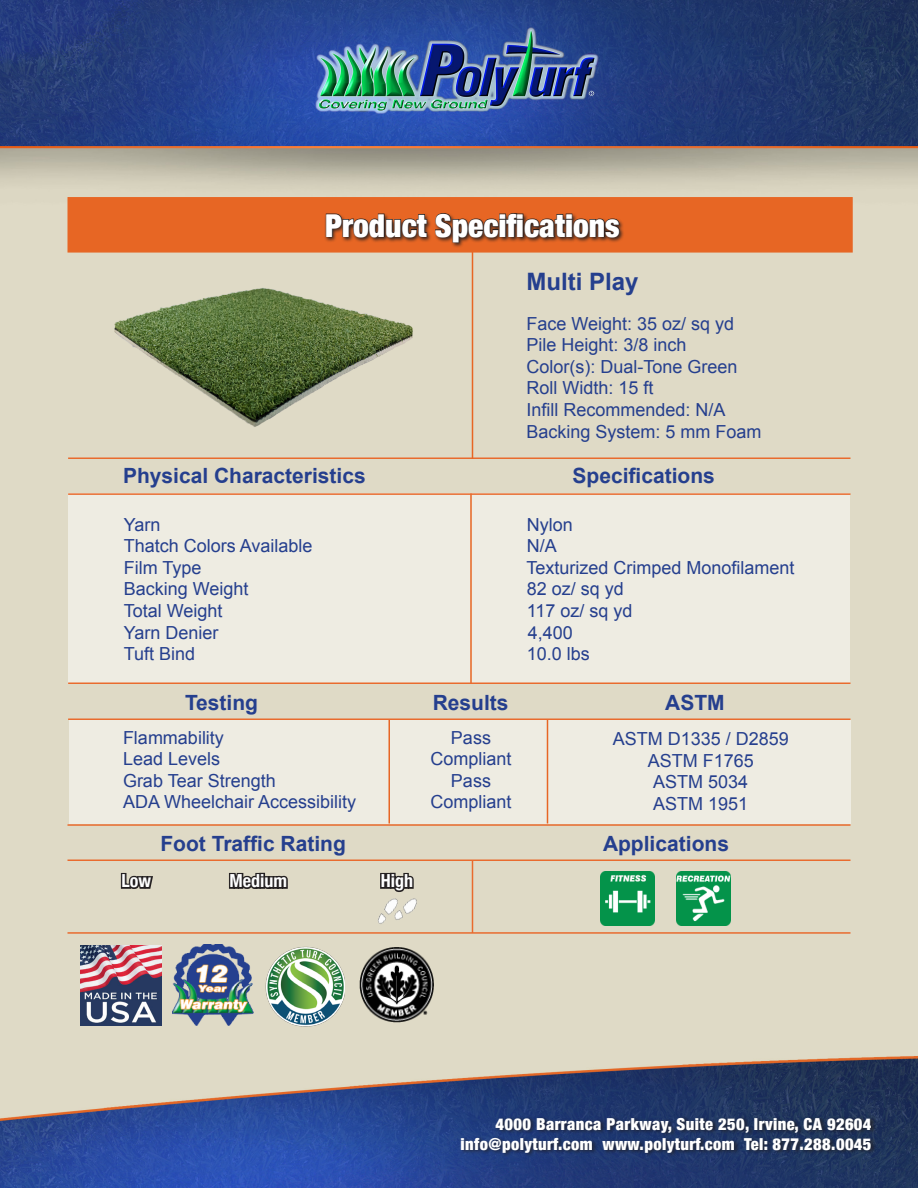
<style>
.page{position:relative;width:918px;height:1188px;background:#fff}
.page>*{position:absolute;margin:0;border:0;box-sizing:border-box;transform-origin:0 0}
.t1{font:900 condensed 31.5px "Helvetica Neue";color:#fff}
.t2{font:700 24px "Arial";color:#253f8e}
.t3{font:700 21px "Arial";color:#253f8e}
.t4{font:18px "Arial";color:#253f8e}
.t5{font:700 condensed 18px "Helvetica Neue";color:#fff}
.t6{font:900 condensed 16.5px/19.8px "Helvetica Neue";letter-spacing:.025em;color:#fff;text-align:right}
</style>
<div class="page">
<img style="left:0;top:0;width:918px;height:1188px">
<div style="left:460px;top:1116px;width:417px;height:42px;background:#231f20;opacity:.75"></div>
<div style="left:68px;top:494px;width:782px;height:190px;background:#eeece2"></div>
<img style="left:74px;top:253px;width:391px;height:200px">
<div style="left:68px;top:197px;width:785px;height:56px;background:#e76624;border:2px solid #e76624"></div>
<div style="left:324px;top:212px;width:301px;height:36px;background:#231f20;opacity:.89"></div>
<svg style="left:326px;top:213px;width:101px;height:25px"></svg>
<svg style="left:435px;top:213px;width:185px;height:30px"></svg>
<hr style="left:470px;top:494px;width:2px;height:190px;background:#e76624">
<hr style="left:68px;top:493px;width:783px;height:2px;background:#e96b2e">
<hr style="left:68px;top:932px;width:782px;height:2px;background:#e96b2e">
<hr style="left:68px;top:860px;width:782px;height:1px;background:#e96b2e">
<svg style="left:119px;top:846px;width:36px;height:75px;background:#c4bdab"></svg>
<svg style="left:227px;top:850px;width:63px;height:64px;background:#b9b1a0"></svg>
<svg style="left:379px;top:871px;width:37px;height:23px"></svg>
<hr style="left:472px;top:861px;width:1px;height:72px;background:#e96b2e">
<img style="left:372px;top:896px;width:52px;height:32px">
<hr style="left:68px;top:682px;width:783px;height:2px;background:#e96b2e">
<hr style="left:68px;top:824px;width:782px;height:2px;background:#e96b2e">
<hr style="left:68px;top:718px;width:783px;height:2px;background:#e96b2e">
<div style="left:69px;top:720px;width:781px;height:104px;background:#eeece2"></div>
<hr style="left:388px;top:720px;width:2px;height:104px;background:#e76624">
<hr style="left:547px;top:720px;width:1px;height:104px;background:#e76624">
<hr style="left:68px;top:458px;width:783px;height:1px;background:#e96b2e">
<hr style="left:472px;top:251px;width:1px;height:208px;background:#e76624">
<img style="left:172px;top:945px;width:81px;height:81px">
<img style="left:81px;top:945px;width:81px;height:81px">
<img style="left:357px;top:945px;width:81px;height:81px">
<img style="left:264px;top:945px;width:81px;height:81px">
<img style="left:600px;top:872px;width:54px;height:54px">
<img style="left:676px;top:872px;width:54px;height:53px">
<p class="t1" style="left:325px;top:199px;width:296px">Product Specifications</p>
<p class="t2" style="left:526px;top:266px;width:114px">Multi Play</p>
<p class="t4" style="left:526px;top:311px;width:209px">Face Weight: 35 oz/ sq yd</p>
<p class="t4" style="left:526px;top:333px;width:162px">Pile Height: 3/8 inch</p>
<p class="t4" style="left:526px;top:355px;width:213px">Color(s): Dual-Tone Green</p>
<p class="t4" style="left:526px;top:376px;width:129px">Roll Width: 15 ft</p>
<p class="t4" style="left:526px;top:398px;width:201px">Infill Recommended: N/A</p>
<p class="t4" style="left:526px;top:419px;width:237px">Backing System: 5 mm Foam</p>
<p class="t3" style="left:123px;top:462px;width:244px">Physical Characteristics</p>
<p class="t3" style="left:573px;top:462px;width:144px">Specifications</p>
<p class="t4" style="left:124px;top:512px;width:38px">Yarn</p>
<p class="t4" style="left:527px;top:512px;width:48px">Nylon</p>
<p class="t4" style="left:124px;top:534px;width:190px">Thatch Colors Available</p>
<p class="t4" style="left:527px;top:534px;width:32px">N/A</p>
<p class="t4" style="left:124px;top:556px;width:79px">Film Type</p>
<p class="t4" style="left:526px;top:556px;width:270px">Texturized Crimped Monofilament</p>
<p class="t4" style="left:124px;top:577px;width:126px">Backing Weight</p>
<p class="t4" style="left:527px;top:577px;width:99px">82 oz/ sq yd</p>
<p class="t4" style="left:124px;top:599px;width:100px">Total Weight</p>
<p class="t4" style="left:527px;top:599px;width:107px">117 oz/ sq yd</p>
<p class="t4" style="left:124px;top:620px;width:96px">Yarn Denier</p>
<p class="t4" style="left:528px;top:620px;width:47px">4,400</p>
<p class="t4" style="left:124px;top:642px;width:73px">Tuft Bind</p>
<p class="t4" style="left:527px;top:642px;width:65px">10.0 lbs</p>
<p class="t3" style="left:185px;top:689px;width:75px">Testing</p>
<p class="t3" style="left:433px;top:689px;width:77px">Results</p>
<p class="t3" style="left:665px;top:689px;width:61px">ASTM</p>
<p class="t4" style="left:123px;top:725px;width:102px">Flammability</p>
<p class="t4" style="left:123px;top:747px;width:99px">Lead Levels</p>
<p class="t4" style="left:123px;top:769px;width:154px">Grab Tear Strength</p>
<p class="t4" style="left:123px;top:790px;width:235px">ADA Wheelchair Accessibility</p>
<p class="t4" style="left:451px;top:725px;width:42px">Pass</p>
<p class="t4" style="left:430px;top:747px;width:83px">Compliant</p>
<p class="t4" style="left:451px;top:769px;width:42px">Pass</p>
<p class="t4" style="left:430px;top:790px;width:83px">Compliant</p>
<p class="t4" style="left:613px;top:727px;width:178px">ASTM D1335 / D2859</p>
<p class="t4" style="left:648px;top:749px;width:108px">ASTM F1765</p>
<p class="t4" style="left:653px;top:770px;width:97px">ASTM 5034</p>
<p class="t4" style="left:653px;top:792px;width:97px">ASTM 1951</p>
<p class="t3" style="left:160px;top:829px;width:187px">Foot Traffic Rating</p>
<p class="t5" style="left:122px;top:866px;width:31px">Low</p>
<p class="t5" style="left:230px;top:866px;width:59px">Medium</p>
<p class="t5" style="left:381px;top:866px;width:34px">High</p>
<p class="t3" style="left:603px;top:829px;width:128px">Applications</p>
<p class="t6" style="left:461px;top:1113px;width:412px">4000 Barranca Parkway, Suite 250, Irvine, CA 92604 info@polyturf.com www.polyturf.com Tel: 877.288.0045</p>
</div>
